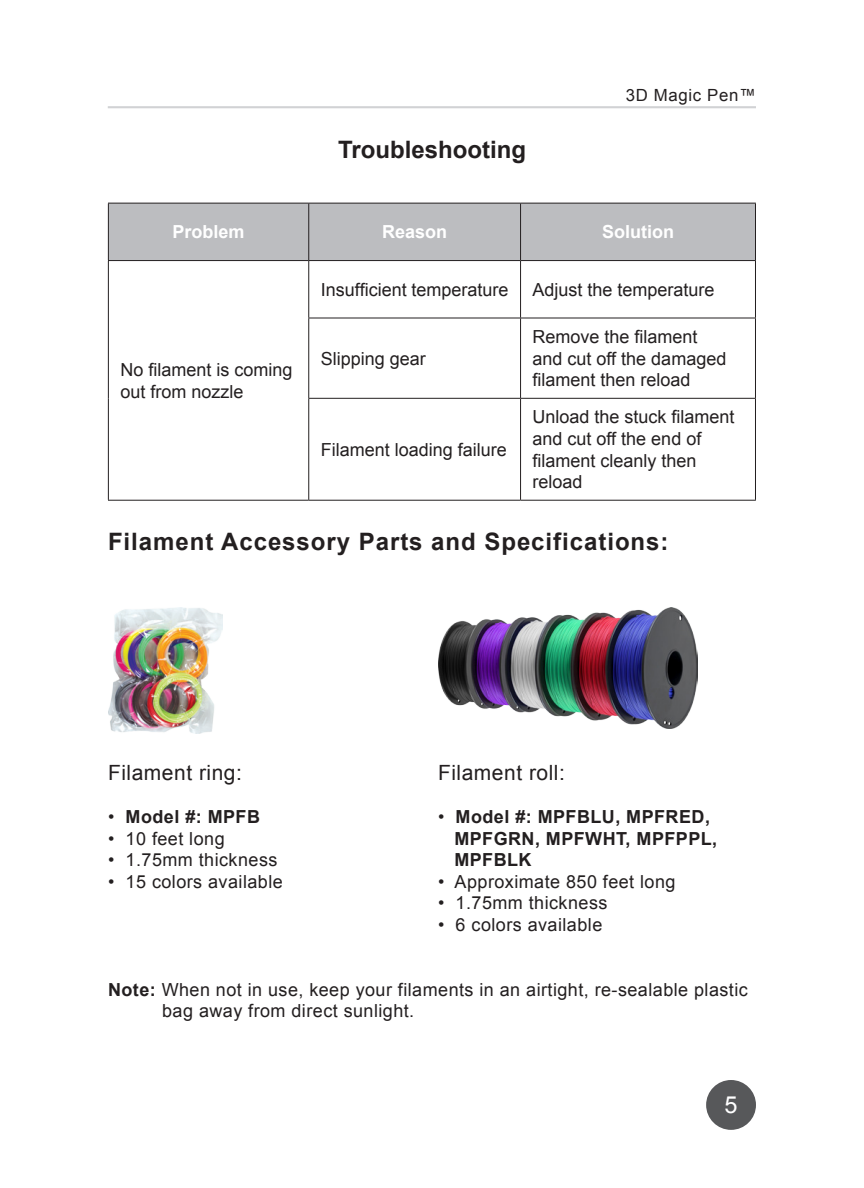
<style>
.page{position:relative;width:864px;height:1188px;background:#fff}
.page>*{position:absolute;margin:0;border:0;box-sizing:border-box;transform-origin:0 0}
.Sub_header{font:700 24px "Arial";letter-spacing:.04em;color:#231f20}
.Sub_header-2{font:700 24px "Arial";color:#231f20}
.t1{font:23.4px "Arial";color:#fff}
.Paragraph_Style_1{font:21px "Arial";letter-spacing:.025em;color:#231f20}
.Paragraph_Style_1-2{font:18px/21.6px "Arial";color:#231f20}
.Paragraph_Style_1-3{font:18px/21.6px "Arial";letter-spacing:.025em;color:#231f20}
.Paragraph_Style_1-4{font:700 18px/21.6px "Arial";letter-spacing:.025em;color:#231f20}
.t2{font:700 18px "Arial";color:#fff}
.t3{font:16.8px "Arial";letter-spacing:.04em;color:#231f20}
.s1{font-weight:400}
.s2{font-weight:700}
</style>
<div class="page">
<div style="left:706px;top:1080px;width:50px;height:50px;background:#57585a;border-radius:50%"></div>
<hr style="left:108px;top:106px;width:648px;height:2px;background:#d1d2d4">
<div style="left:109px;top:204px;width:646px;height:56px;background:#bcbdc0"></div>
<hr style="left:308px;top:203px;width:1px;height:57px;background:#231f20">
<hr style="left:520px;top:203px;width:1px;height:57px;background:#231f20">
<hr style="left:108px;top:260px;width:201px;height:1px;background:#231f20">
<hr style="left:108px;top:261px;width:1px;height:57px;background:#231f20">
<hr style="left:309px;top:260px;width:212px;height:1px;background:#231f20">
<hr style="left:308px;top:261px;width:1px;height:57px;background:#231f20">
<hr style="left:521px;top:260px;width:235px;height:1px;background:#231f20">
<hr style="left:520px;top:261px;width:1px;height:57px;background:#231f20">
<hr style="left:755px;top:261px;width:1px;height:57px;background:#231f20">
<hr style="left:108px;top:318px;width:1px;height:80px;background:#231f20">
<hr style="left:308px;top:317px;width:213px;height:2px;background:#231f20">
<hr style="left:308px;top:318px;width:1px;height:80px;background:#231f20">
<hr style="left:521px;top:317px;width:235px;height:2px;background:#231f20">
<hr style="left:520px;top:318px;width:1px;height:80px;background:#231f20">
<hr style="left:755px;top:318px;width:1px;height:80px;background:#231f20">
<hr style="left:108px;top:398px;width:1px;height:102px;background:#231f20">
<hr style="left:308px;top:398px;width:213px;height:1px;background:#231f20">
<hr style="left:308px;top:399px;width:1px;height:101px;background:#231f20">
<hr style="left:521px;top:398px;width:235px;height:1px;background:#231f20">
<hr style="left:520px;top:399px;width:1px;height:101px;background:#231f20">
<hr style="left:755px;top:399px;width:1px;height:101px;background:#231f20">
<hr style="left:108px;top:500px;width:201px;height:1px;background:#231f20">
<hr style="left:309px;top:500px;width:212px;height:1px;background:#231f20">
<hr style="left:521px;top:500px;width:235px;height:1px;background:#231f20">
<hr style="left:108px;top:203px;width:201px;height:1px;background:#231f20">
<hr style="left:108px;top:203px;width:1px;height:57px;background:#231f20">
<hr style="left:309px;top:203px;width:212px;height:1px;background:#231f20">
<hr style="left:521px;top:203px;width:235px;height:1px;background:#231f20">
<hr style="left:755px;top:203px;width:1px;height:57px;background:#231f20">
<img style="left:108px;top:607px;width:115px;height:126px">
<img style="left:438px;top:607px;width:260px;height:121px">
<p class="Sub_header-2" style="left:338px;top:134px;width:190px">Troubleshooting</p>
<p class="t3" style="left:626px;top:84px;width:132px">3D Magic Pen™</p>
<p class="t2" style="left:173px;top:220px;width:74px">Problem</p>
<p class="t2" style="left:382px;top:220px;width:67px">Reason</p>
<p class="t2" style="left:602px;top:220px;width:73px">Solution</p>
<p class="Paragraph_Style_1-2" style="left:120px;top:359px;width:174px">No filament is coming out from nozzle</p>
<p class="Paragraph_Style_1-2" style="left:321px;top:279px;width:189px">Insufficient temperature</p>
<p class="Paragraph_Style_1-2" style="left:533px;top:279px;width:184px">Adjust the temperature</p>
<p class="Paragraph_Style_1-2" style="left:321px;top:348px;width:107px">Slipping gear</p>
<p class="Paragraph_Style_1-2" style="left:321px;top:439px;width:188px">Filament loading failure</p>
<p class="Paragraph_Style_1-2" style="left:533px;top:326px;width:195px">Remove the filament and cut off the damaged filament then reload</p>
<p class="Paragraph_Style_1-2" style="left:533px;top:406px;width:204px">Unload the stuck filament and cut off the end of filament cleanly then reload</p>
<p class="Sub_header" style="left:108px;top:526px;width:562px">Filament Accessory Parts and Specifications:</p>
<p class="Paragraph_Style_1" style="left:108px;top:759px;width:136px">Filament ring:</p>
<p class="Paragraph_Style_1-4" style="left:108px;top:806px;width:154px"><span class="s1">•</span> Model #: MPFB</p>
<p class="Paragraph_Style_1-3" style="left:108px;top:828px;width:118px">• 10 feet long</p>
<p class="Paragraph_Style_1-3" style="left:108px;top:849px;width:171px">• 1.75mm thickness</p>
<p class="Paragraph_Style_1-3" style="left:108px;top:871px;width:176px">• 15 colors available</p>
<p class="Paragraph_Style_1" style="left:438px;top:759px;width:129px">Filament roll:</p>
<p class="Paragraph_Style_1-4" style="left:454px;top:806px;width:264px;text-indent:-16px"><span class="s1">•</span> Model #: MPFBLU, MPFRED,<br>MPFGRN, MPFWHT, MPFPPL,<br>MPFBLK</p>
<p class="Paragraph_Style_1-3" style="left:438px;top:871px;width:239px">• Approximate 850 feet long</p>
<p class="Paragraph_Style_1-3" style="left:438px;top:892px;width:171px">• 1.75mm thickness</p>
<p class="Paragraph_Style_1-3" style="left:438px;top:914px;width:166px">• 6 colors available</p>
<p class="Paragraph_Style_1-3" style="left:162px;top:979px;width:587px;text-indent:-54px"><span class="s2">Note:</span> When not in use, keep your filaments in an airtight, re-sealable plastic bag away from direct sunlight.</p>
<p class="t1" style="left:725px;top:1089px;width:15px">5</p>
</div>
